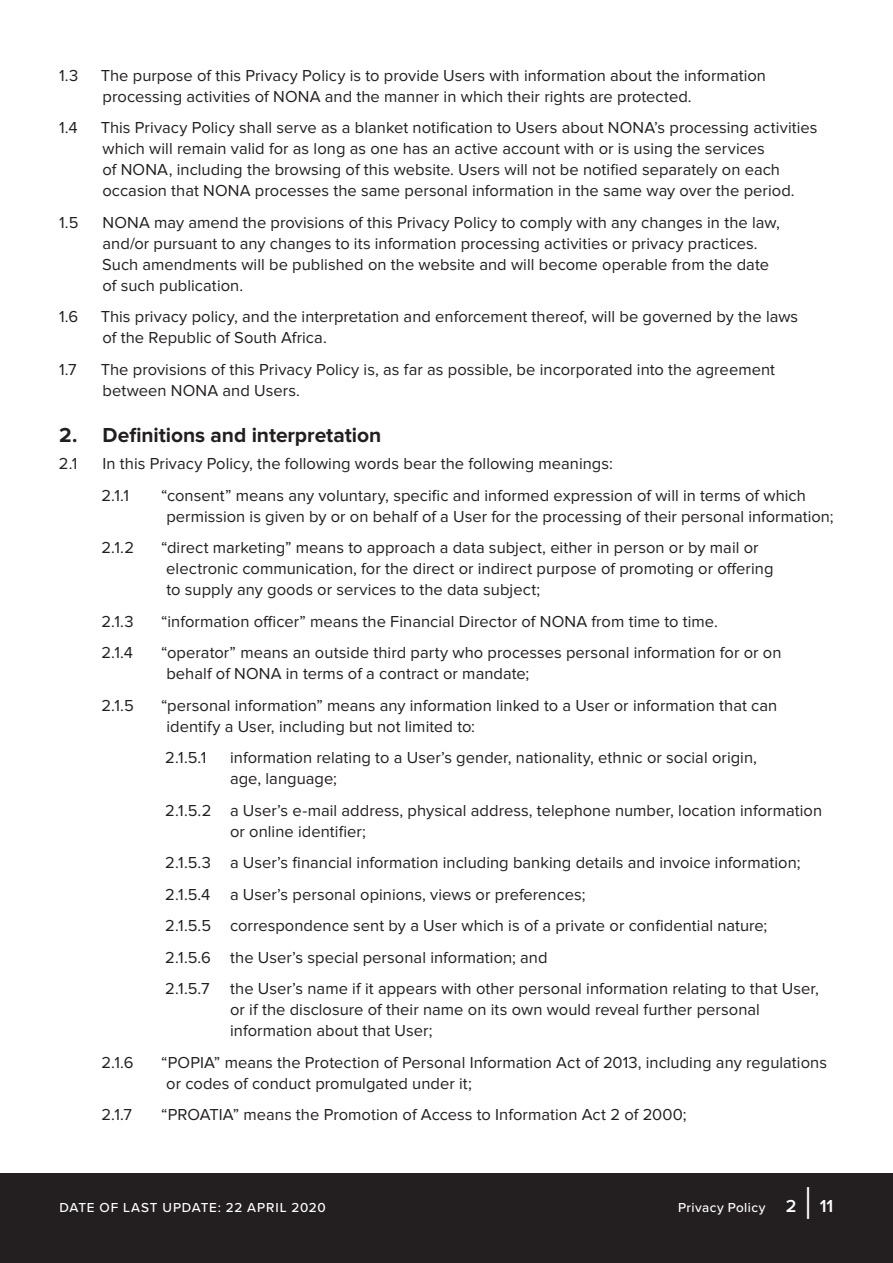
<style>
.page{position:relative;width:893px;height:1263px;background:#fff}
.page>*{position:absolute;margin:0;border:0;box-sizing:border-box;transform-origin:0 0}
.t1{font:300 45px "Proxima Nova";color:#fff}
.t2{font:700 21px "Proxima Nova";letter-spacing:-.005em;color:#231f20}
.t3{font:600 18px "Proxima Nova";color:#fff}
.t4{font:16.5px/21px "Proxima Nova";letter-spacing:.005em;color:#231f20}
.t5{font:500 13.5px "Proxima Nova";letter-spacing:.05em;color:#fff}
.t6{font:500 13.5px "Proxima Nova";letter-spacing:.03em;color:#fff}
</style>
<div class="page">
<div style="left:0;top:1174px;width:893px;height:89px;background:#231f20"></div>
<p class="t4" style="left:59px;top:65px;width:21px">1.3</p>
<p class="t4" style="left:101px;top:65px;width:667px">The purpose of this Privacy Policy is to provide Users with information about the information processing activities of NONA and the manner in which their rights are protected.</p>
<p class="t4" style="left:59px;top:118px;width:20px">1.4</p>
<p class="t4" style="left:101px;top:118px;width:718px">This Privacy Policy shall serve as a blanket notification to Users about NONA’s processing activities which will remain valid for as long as one has an active account with or is using the services<br>of NONA, including the browsing of this website. Users will not be notified separately on each occasion that NONA processes the same personal information in the same way over the period.</p>
<p class="t4" style="left:59px;top:212px;width:21px">1.5</p>
<p class="t4" style="left:102px;top:212px;width:679px">NONA may amend the provisions of this Privacy Policy to comply with any changes in the law, and/or pursuant to any changes to its information processing activities or privacy practices.<br>Such amendments will be published on the website and will become operable from the date of such publication.</p>
<p class="t4" style="left:59px;top:307px;width:21px">1.6</p>
<p class="t4" style="left:101px;top:307px;width:699px">This privacy policy, and the interpretation and enforcement thereof, will be governed by the laws of the Republic of South Africa.</p>
<p class="t4" style="left:59px;top:359px;width:19px">1.7</p>
<p class="t4" style="left:101px;top:359px;width:676px">The provisions of this Privacy Policy is, as far as possible, be incorporated into the agreement between NONA and Users.</p>
<p class="t2" style="left:59px;top:425px;width:324px">2. Definitions and interpretation</p>
<p class="t4" style="left:59px;top:454px;width:20px">2.1</p>
<p class="t4" style="left:103px;top:454px;width:512px">In this Privacy Policy, the following words bear the following meanings:</p>
<p class="t4" style="left:101px;top:485px;width:29px">2.1.1</p>
<p class="t4" style="left:166px;top:485px;width:669px;text-indent:-5px">“consent” means any voluntary, specific and informed expression of will in terms of which permission is given by or on behalf of a User for the processing of their personal information;</p>
<p class="t4" style="left:101px;top:538px;width:34px">2.1.2</p>
<p class="t4" style="left:166px;top:538px;width:609px;text-indent:-5px">“direct marketing” means to approach a data subject, either in person or by mail or electronic communication, for the direct or indirect purpose of promoting or offering to supply any goods or services to the data subject;</p>
<p class="t4" style="left:101px;top:611px;width:34px">2.1.3</p>
<p class="t4" style="left:161px;top:611px;width:558px">“information officer” means the Financial Director of NONA from time to time.</p>
<p class="t4" style="left:101px;top:643px;width:33px">2.1.4</p>
<p class="t4" style="left:166px;top:643px;width:617px;text-indent:-5px">“operator” means an outside third party who processes personal information for or on behalf of NONA in terms of a contract or mandate;</p>
<p class="t4" style="left:101px;top:695px;width:34px">2.1.5</p>
<p class="t4" style="left:166px;top:695px;width:612px;text-indent:-5px">“personal information” means any information linked to a User or information that can identify a User, including but not limited to:</p>
<p class="t4" style="left:165px;top:748px;width:43px">2.1.5.1</p>
<p class="t4" style="left:230px;top:748px;width:528px">information relating to a User’s gender, nationality, ethnic or social origin, age, language;</p>
<p class="t4" style="left:230px;top:800px;width:594px;text-indent:-65px">2.1.5.2 a User’s e-mail address, physical address, telephone number, location information or online identifier;</p>
<p class="t4" style="left:165px;top:853px;width:637px">2.1.5.3 a User’s financial information including banking details and invoice information;</p>
<p class="t4" style="left:165px;top:884px;width:422px">2.1.5.4 a User’s personal opinions, views or preferences;</p>
<p class="t4" style="left:165px;top:916px;width:604px">2.1.5.5 correspondence sent by a User which is of a private or confidential nature;</p>
<p class="t4" style="left:165px;top:947px;width:384px">2.1.5.6 the User’s special personal information; and</p>
<p class="t4" style="left:165px;top:979px;width:46px">2.1.5.7</p>
<p class="t4" style="left:230px;top:979px;width:590px">the User’s name if it appears with other personal information relating to that User, or if the disclosure of their name on its own would reveal further personal information about that User;</p>
<p class="t4" style="left:101px;top:1052px;width:34px">2.1.6</p>
<p class="t4" style="left:166px;top:1052px;width:662px;text-indent:-5px">“POPIA” means the Protection of Personal Information Act of 2013, including any regulations or codes of conduct promulgated under it;</p>
<p class="t4" style="left:101px;top:1105px;width:32px">2.1.7</p>
<p class="t4" style="left:161px;top:1105px;width:527px">“PROATIA” means the Promotion of Access to Information Act 2 of 2000;</p>
<h1 class="t1" style="left:803px;top:1182px;width:11px">|</h1>
<p class="t3" style="left:786px;top:1197px;width:12px">2</p>
<p class="t5" style="left:60px;top:1197px;width:268px">DATE OF LAST UPDATE: 22 APRIL 2020</p>
<p class="t6" style="left:678px;top:1197px;width:89px">Privacy Policy</p>
<p class="t3" style="left:820px;top:1197px;width:15px">11</p>
</div>
